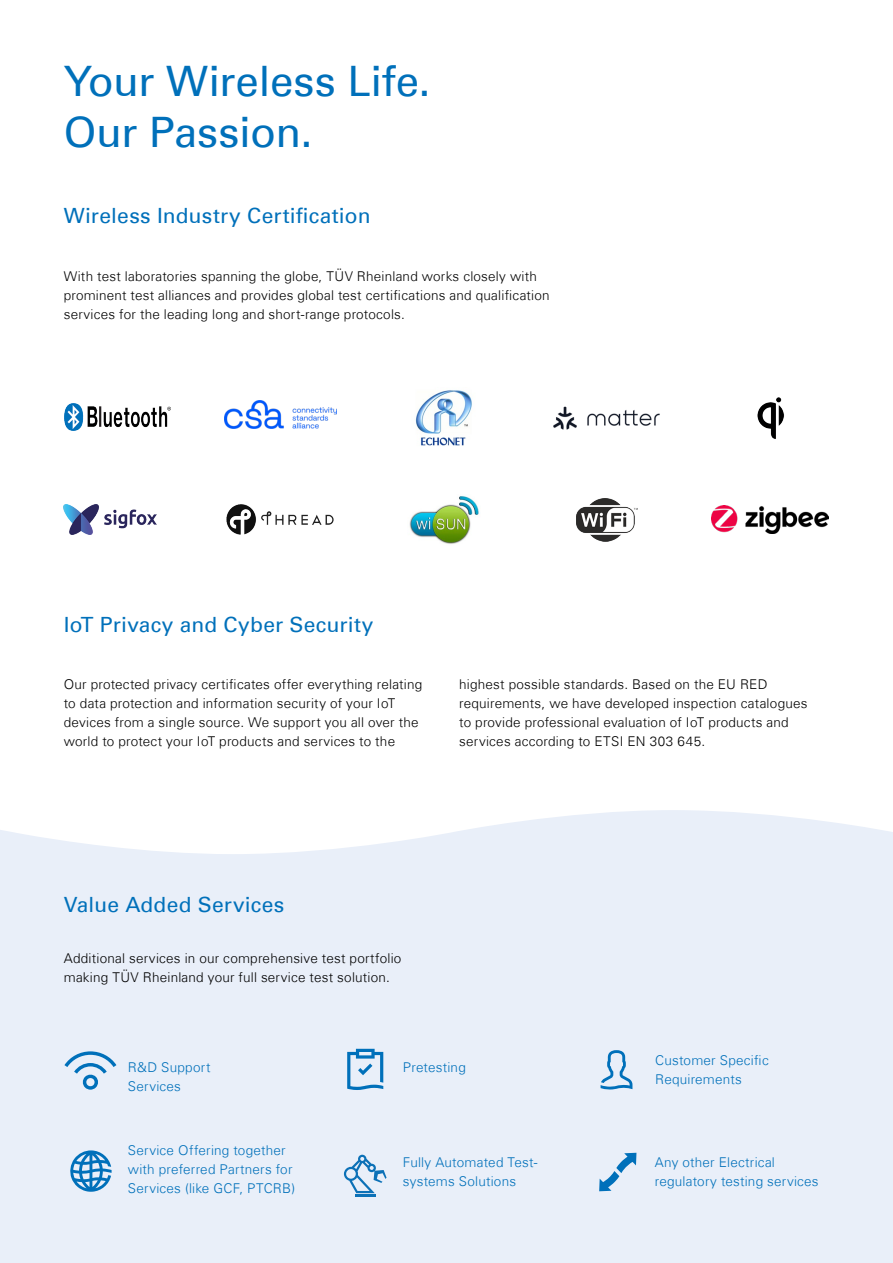
<style>
.page{position:relative;width:893px;height:1263px;background:#fff}
.page>*{position:absolute;margin:0;border:0;box-sizing:border-box;transform-origin:0 0}
._01_Headline{font:42px/51px "Univers Com 55 Roman";letter-spacing:-.01em;color:#0070ba}
._04_Copyheadline{font:21px "Univers Com 55 Roman";letter-spacing:.01em;color:#0070ba}
._02_Subheadline___Intro{font:21px "Univers Com 55 Roman";letter-spacing:.01em;color:#0070ba}
._03_Copy{font:300 13.5px/19.2px "Univers Com 45";letter-spacing:.015em;color:#000}
._03_Copy-2{font:300 13.5px/19.2px "Univers Com 45";letter-spacing:.015em;color:#0070ba}
</style>
<div class="page">
<div style="left:0;top:810px;width:893px;height:453px;background:#e9eff9"></div>
<svg style="left:601px;top:1050px;width:31px;height:39px"></svg>
<svg style="left:599px;top:1153px;width:37px;height:38px"></svg>
<img style="left:409px;top:496px;width:70px;height:48px">
<img style="left:415px;top:390px;width:57px;height:56px">
<img style="left:227px;top:505px;width:107px;height:30px">
<img style="left:225px;top:400px;width:111px;height:28px">
<img style="left:757px;top:397px;width:27px;height:42px">
<img style="left:711px;top:506px;width:118px;height:28px">
<img style="left:64px;top:404px;width:106px;height:26px">
<img style="left:64px;top:505px;width:93px;height:30px">
<img style="left:576px;top:499px;width:61px;height:42px">
<img style="left:553px;top:406px;width:107px;height:24px">
<svg style="left:347px;top:1049px;width:36px;height:41px"></svg>
<hr style="left:356px;top:1195px;width:20px;height:2px;background:#0c71b7">
<svg style="left:344px;top:1154px;width:43px;height:39px;background:#b2cfe8"></svg>
<svg style="left:69px;top:1150px;width:43px;height:42px;background:#78b1da"></svg>
<svg style="left:64px;top:1051px;width:52px;height:39px;background:#b5d2eb"></svg>
<p class="_01_Headline" style="left:64px;top:55px;width:368px">Your Wireless Life.<br>Our Passion.</p>
<p class="_02_Subheadline___Intro" style="left:64px;top:203px;width:308px">Wireless Industry Certification</p>
<p class="_03_Copy" style="left:64px;top:266px;width:487px">With test laboratories spanning the globe, TÜV Rheinland works closely with prominent test alliances and provides global test certifications and qualification services for the leading long and short-range protocols.</p>
<p class="_04_Copyheadline" style="left:64px;top:611px;width:311px">IoT Privacy and Cyber Security</p>
<p class="_03_Copy" style="left:64px;top:674px;width:360px">Our protected privacy certificates offer everything relating to data protection and information security of your IoT devices from a single source. We support you all over the world to protect your IoT products and services to the</p>
<p class="_03_Copy" style="left:459px;top:674px;width:350px">highest possible standards. Based on the EU RED requirements, we have developed inspection catalogues to provide professional evaluation of IoT products and services according to ETSI EN 303 645.</p>
<p class="_04_Copyheadline" style="left:64px;top:892px;width:222px">Value Added Services</p>
<p class="_03_Copy" style="left:64px;top:949px;width:339px">Additional services in our comprehensive test portfolio making TÜV Rheinland your full service test solution.</p>
<p class="_03_Copy-2" style="left:128px;top:1057px;width:84px">R&amp;D Support<br>Services</p>
<p class="_03_Copy-2" style="left:128px;top:1140px;width:169px">Service Offering together with preferred Partners for<br>Services (like GCF, PTCRB)</p>
<p class="_03_Copy-2" style="left:403px;top:1057px;width:64px">Pretesting</p>
<p class="_03_Copy-2" style="left:403px;top:1153px;width:136px">Fully Automated Test&shy;systems Solutions</p>
<p class="_03_Copy-2" style="left:655px;top:1051px;width:115px">Customer Specific</p>
<p class="_03_Copy-2" style="left:655px;top:1070px;width:88px">Requirements</p>
<p class="_03_Copy-2" style="left:655px;top:1153px;width:122px">Any other Electrical</p>
<p class="_03_Copy-2" style="left:655px;top:1172px;width:165px">regulatory testing services</p>
</div>
